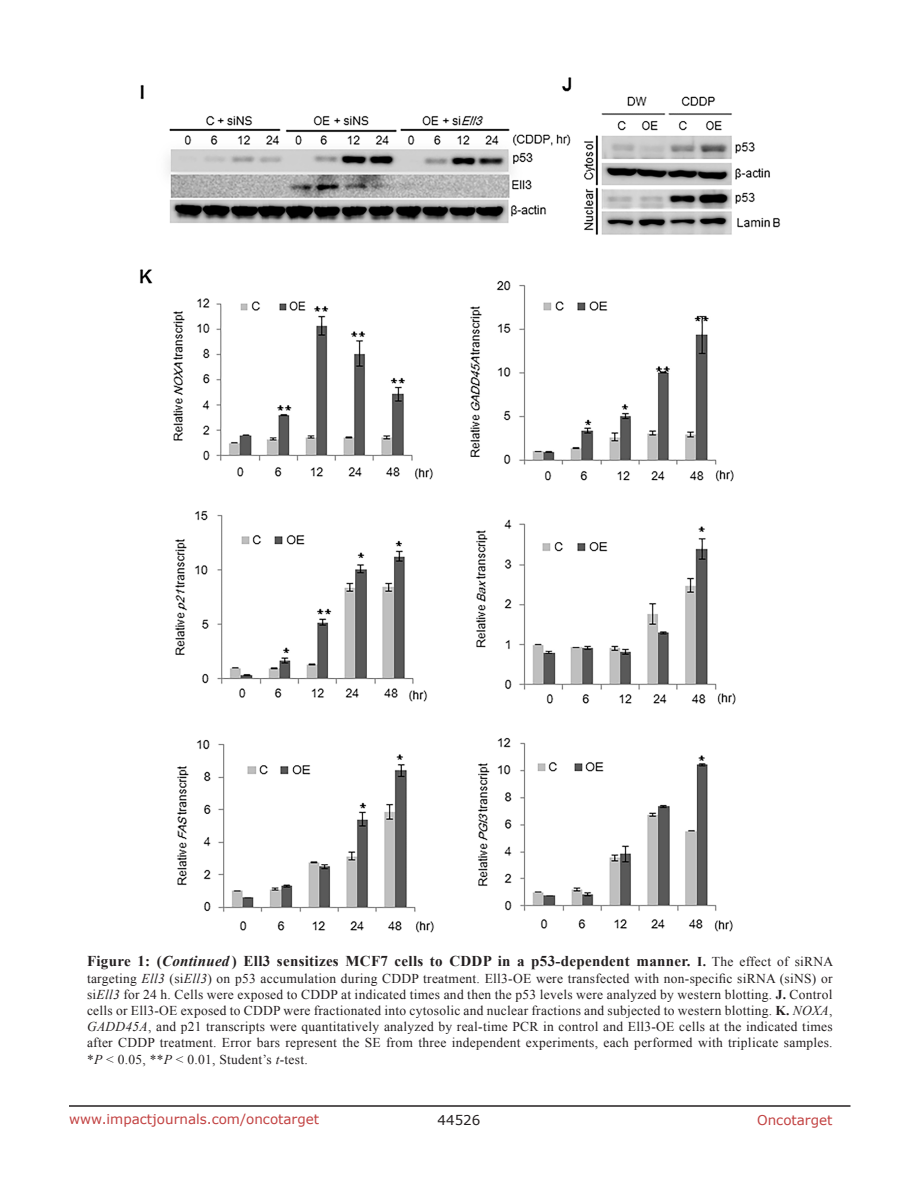
<style>
.page{position:relative;width:918px;height:1188px;background:#fff}
.page>*{position:absolute;margin:0;border:0;box-sizing:border-box;transform-origin:0 0}
.FigureText{font:700 15px "Times New Roman";letter-spacing:.02em;color:#231f20}
.FigureText-2{font:13.5px/16.2px "Times New Roman";letter-spacing:.02em;color:#231f20;text-align:justify}
.t1{font:13.5px "Verdana";color:#c24141}
.t2{font:13.5px "Verdana";color:#231f20}
.s1{font-style:italic}
.s2{font-size:13.5px}
.s3{font-weight:400;font-size:13.5px}
.s4{font-weight:700}
</style>
<div class="page">
<hr style="left:69px;top:1105px;width:781px;height:2px;background:#231f20">
<img style="left:139px;top:77px;width:642px;height:856px">
<p class="FigureText" style="left:87px;top:951px;width:748px">Figure 1: (<span class="s1">Continued</span> ) Ell3 sensitizes MCF7 cells to CDDP in a p53-dependent manner. <span class="s2">I.</span> <span class="s3">The effect of siRNA</span></p>
<p class="FigureText-2" style="left:87px;top:970px;width:747px">targeting <span class="s1">Ell3</span> (si<span class="s1">Ell3</span>) on p53 accumulation during CDDP treatment. Ell3-OE were transfected with non-specific siRNA (siNS) or si<span class="s1">Ell3</span> for 24 h. Cells were exposed to CDDP at indicated times and then the p53 levels were analyzed by western blotting. <span class="s4">J.</span> Control cells or Ell3-OE exposed to CDDP were fractionated into cytosolic and nuclear fractions and subjected to western blotting. <span class="s4">K.</span> <span class="s1">NOXA</span>, <span class="s1">GADD45A</span>, and p21 transcripts were quantitatively analyzed by real-time PCR in control and Ell3-OE cells at the indicated times after CDDP treatment. Error bars represent the SE from three independent experiments, each performed with triplicate samples. *<span class="s1">P</span> &lt; 0.05, **<span class="s1">P</span> &lt; 0.01, Student’s <span class="s1">t</span>-test.</p>
<p class="t1" style="left:69px;top:1110px;width:252px">www.impactjournals.com/oncotarget</p>
<p class="t2" style="left:438px;top:1111px;width:44px">44526</p>
<p class="t1" style="left:757px;top:1111px;width:77px">Oncotarget</p>
</div>
